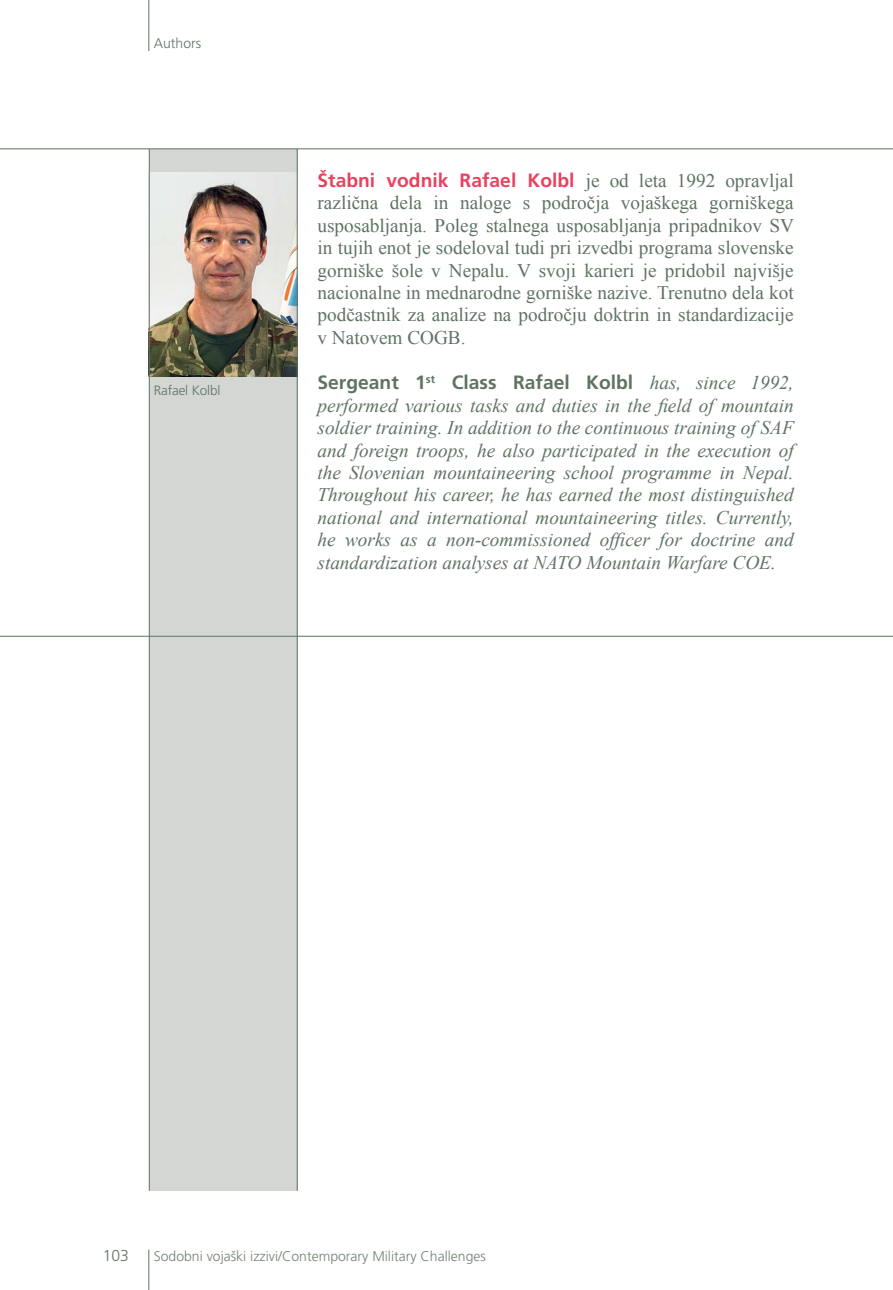
<style>
.page{position:relative;width:893px;height:1290px;background:#fff}
.page>*{position:absolute;margin:0;border:0;box-sizing:border-box;transform-origin:0 0}
.AvtorjiANG{font:italic 19.25px/22.4px "Times New Roman";color:#5f7361;text-align:justify}
.AvtorjiSLO{font:19.25px/22.4px "Times New Roman";color:#5f7361;text-align:justify}
.t1{font:300 15.75px "Frutiger CE";color:#5f7361}
.t2{font:300 14px "Frutiger CE";color:#728273}
.header_-_naslov_član{font:300 14px "Frutiger CE";color:#5f7361}
.tabela_-_podpis{font:300 13.47px "Frutiger CE";letter-spacing:-.01em;color:#5f7361}
.s1{font-family:"Frutiger CE";font-weight:700;color:#e74360}
.s2{font-family:"Frutiger CE";font-weight:700;font-style:normal}
</style>
<div class="page">
<hr style="left:148px;top:1249px;width:1px;height:41px;background:#5f7361">
<div style="left:149px;top:149px;width:149px;height:1042px;background:#d3d6d3"></div>
<img style="left:150px;top:172px;width:147px;height:205px">
<hr style="left:0;top:148px;width:893px;height:1px;background:#5f7361">
<hr style="left:0;top:636px;width:893px;height:1px;background:#5f7361">
<hr style="left:148px;top:0;width:1px;height:51px;background:#5f7361">
<hr style="left:297px;top:149px;width:1px;height:1042px;background:#5f7361">
<hr style="left:149px;top:149px;width:1px;height:1042px;background:#5f7361">
<p class="header_-_naslov_član" style="left:154px;top:35px;width:49px">Authors</p>
<p class="tabela_-_podpis" style="left:154px;top:382px;width:68px">Rafael Kolbl</p>
<p class="AvtorjiSLO" style="left:317px;top:169px;width:478px"><span class="s1">Štabni vodnik Rafael Kolbl</span> je od leta 1992 opravljal različna dela in naloge s področja vojaškega gorniškega usposabljanja. Poleg stalnega usposabljanja pripadnikov SV in tujih enot je sodeloval tudi pri izvedbi programa slovenske gorniške šole v Nepalu. V svoji karieri je pridobil najvišje nacionalne in mednarodne gorniške nazive. Trenutno dela kot podčastnik za analize na področju doktrin in standardizacije v Natovem COGB.</p>
<p class="AvtorjiANG" style="left:317px;top:371px;width:478px"><span class="s2">Sergeant 1</span><sup>st</sup> <span class="s2">Class Rafael Kolbl</span> has, since 1992, performed various tasks and duties in the field of mountain soldier training. In addition to the continuous training of SAF and foreign troops, he also participated in the execution of the Slovenian mountaineering school programme in Nepal.<br>Throughout his career, he has earned the most distinguished national and international mountaineering titles. Currently, he works as a non-commissioned officer for doctrine and standardization analyses at NATO Mountain Warfare COE.</p>
<p class="t1" style="left:103px;top:1246px;width:28px">103</p>
<p class="t2" style="left:154px;top:1247px;width:334px">Sodobni vojaški izzivi/Contemporary Military Challenges</p>
</div>
